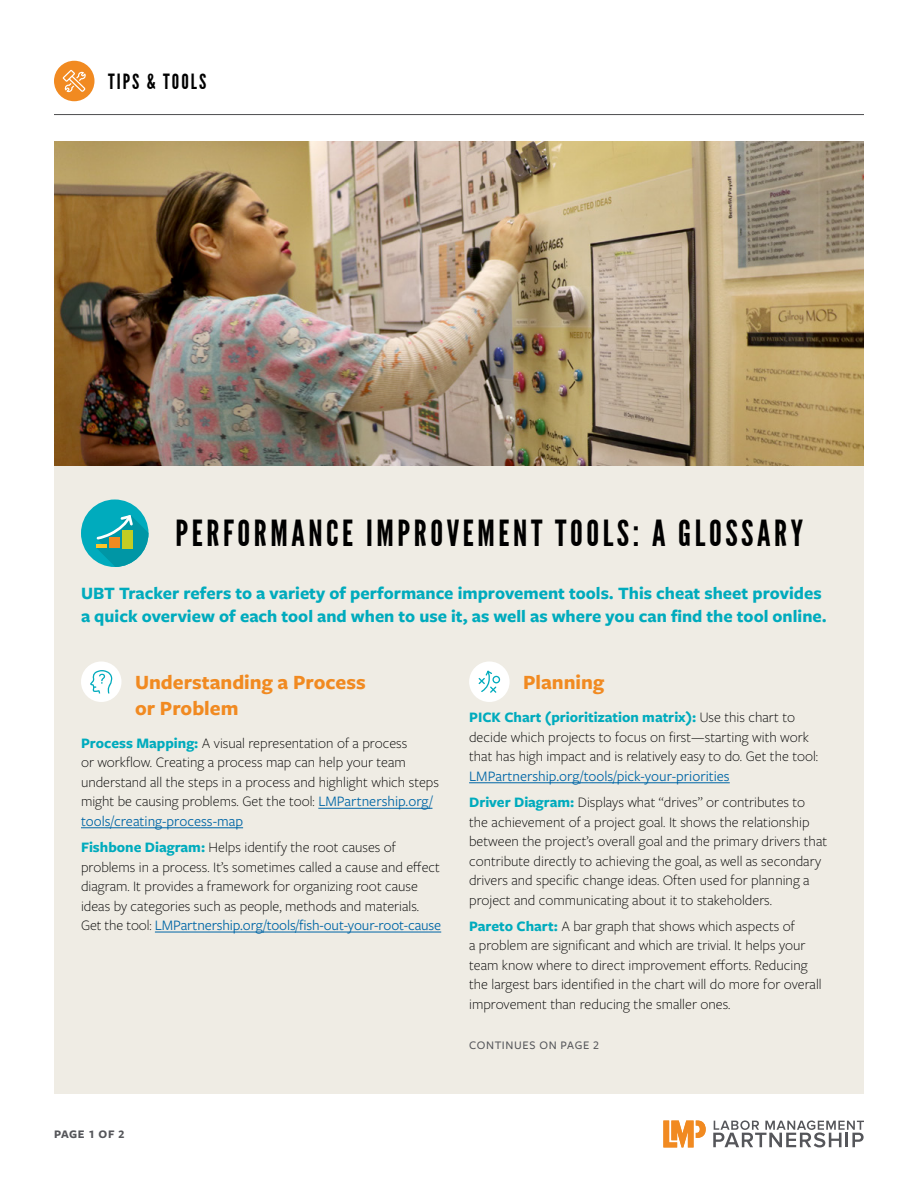
<style>
.page{position:relative;width:918px;height:1188px;background:#fff}
.page>*{position:absolute;margin:0;border:0;box-sizing:border-box;transform-origin:0 0}
.t1{font:36px "League Gothic";letter-spacing:.1em;color:#000}
.t2{font:700 21px/25.5px "Freight Sans Pro";color:#f18a21}
.t3{font:21px "League Gothic";letter-spacing:.1em;color:#000}
.t4{font:700 18px/22.5px "Freight Sans Pro";color:#00abbd}
.t5{font:300 15px/19.5px "Freight Sans Pro";color:#000}
.t6{font:15px/26.2px "Freight Sans Pro";color:#0066a6}
.t7{font:500 12px "Freight Sans Pro";letter-spacing:.05em;color:#55565a}
.t8{font:700 12px "Freight Sans Pro";letter-spacing:.04em;color:#55565a}
.s1{font-weight:700;color:#00abbd}
.s2{font-weight:400;color:#0066a6}
.s3{font-weight:300;color:#000}
</style>
<div class="page">
<div style="left:54px;top:142px;width:810px;height:952px;background:#efece4"></div>
<svg style="left:713px;top:1120px;width:151px;height:28px"></svg>
<svg style="left:663px;top:1120px;width:43px;height:28px"></svg>
<hr style="left:54px;top:114px;width:810px;height:1px;background:#4d4d4f">
<div style="left:54px;top:61px;width:40px;height:40px;background:#f18a21;border-radius:50%"></div>
<svg style="left:63px;top:70px;width:23px;height:22px"></svg>
<hr style="left:318px;top:808px;width:114px;height:1px;background:#0066a6">
<hr style="left:81px;top:828px;width:162px;height:1px;background:#0066a6">
<hr style="left:155px;top:932px;width:286px;height:1px;background:#0066a6">
<div style="left:81px;top:662px;width:41px;height:40px;background:#fff;border-radius:50%"></div>
<svg style="left:90px;top:670px;width:23px;height:23px"></svg>
<hr style="left:469px;top:783px;width:261px;height:1px;background:#0066a6">
<div style="left:469px;top:662px;width:41px;height:40px;background:#fff;border-radius:50%"></div>
<svg style="left:479px;top:671px;width:21px;height:22px"></svg>
<div style="left:81px;top:500px;width:68px;height:67px;background:#00abbd;border-radius:50%"></div>
<svg style="left:97px;top:515px;width:52px;height:52px"></svg>
<img style="left:54px;top:142px;width:810px;height:324px">
<h2 class="t3" style="left:108px;top:69px;width:100px">TIPS &amp; TOOLS</h2>
<h1 class="t1" style="left:176px;top:513px;width:629px">PERFORMANCE IMPROVEMENT TOOLS: A GLOSSARY</h1>
<p class="t4" style="left:81px;top:582px;width:747px">UBT Tracker refers to a variety of performance improvement tools. This cheat sheet provides a quick overview of each tool and when to use it, as well as where you can find the tool online.</p>
<h2 class="t2" style="left:135px;top:669px;width:232px">Understanding a Process or Problem</h2>
<p class="t5" style="left:81px;top:733px;width:360px"><span class="s1">Process Mapping:</span> A visual representation of a process<br>or workflow. Creating a process map can help your team understand all the steps in a process and highlight which steps might be causing problems. Get the tool: <span class="s2">LMPartnership.org/ tools/creating-process-map</span></p>
<p class="t5" style="left:81px;top:837px;width:362px"><span class="s1">Fishbone Diagram:</span> Helps identify the root causes of problems in a process. It’s sometimes called a cause and effect diagram. It provides a framework for organizing root cause ideas by categories such as people, methods and materials.<br>Get the tool: <span class="s2">LMPartnership.org/tools/fish-out-your-root-cause</span></p>
<h2 class="t2" style="left:523px;top:669px;width:82px">Planning</h2>
<p class="t5" style="left:469px;top:707px;width:351px"><span class="s1">PICK Chart (prioritization matrix):</span> Use this chart to decide which projects to focus on first—starting with work that has high impact and is relatively easy to do. Get the tool:</p>
<p class="t6" style="left:469px;top:762px;width:338px">LMPartnership.org/tools/pick-your-priorities<br><span class="s1">Driver Diagram:</span> <span class="s3">Displays what “drives” or contributes to</span></p>
<p class="t5" style="left:469px;top:811px;width:360px">the achievement of a project goal. It shows the relationship between the project’s overall goal and the primary drivers that contribute directly to achieving the goal, as well as secondary drivers and specific change ideas. Often used for planning a project and communicating about it to stakeholders.</p>
<p class="t5" style="left:469px;top:916px;width:354px"><span class="s1">Pareto Chart:</span> A bar graph that shows which aspects of<br>a problem are significant and which are trivial. It helps your team know where to direct improvement efforts. Reducing the largest bars identified in the chart will do more for overall improvement than reducing the smaller ones.</p>
<p class="t7" style="left:469px;top:1037px;width:132px">CONTINUES ON PAGE 2</p>
<p class="t8" style="left:54px;top:1126px;width:72px">PAGE 1 OF 2</p>
</div>
